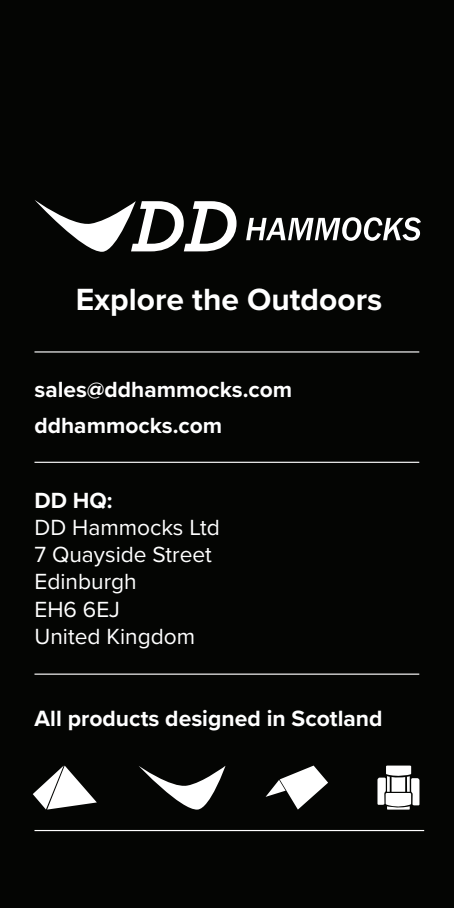
<style>
.page{position:relative;width:454px;height:908px;background:#fff}
.page>*{position:absolute;margin:0;border:0;box-sizing:border-box;transform-origin:0 0}
.t1{font:700 31.6px "Proxima Nova";color:#fff}
.t2{font:700 22.8px "Proxima Nova";color:#fff}
.t3{font:22.8px/27.2px "Proxima Nova";color:#fff}
</style>
<div class="page">
<div style="left:0;top:0;width:454px;height:907px;background:#040503"></div>
<svg style="left:35px;top:200px;width:201px;height:52px"></svg>
<svg style="left:246px;top:217px;width:175px;height:24px"></svg>
<hr style="left:34px;top:351px;width:385px;height:1px;background:#fff">
<hr style="left:34px;top:461px;width:385px;height:2px;background:#fff">
<hr style="left:34px;top:673px;width:385px;height:1px;background:#fff">
<hr style="left:34px;top:829px;width:390px;height:1px;background:#fff">
<svg style="left:33px;top:765px;width:64px;height:44px"></svg>
<svg style="left:265px;top:765px;width:63px;height:44px"></svg>
<svg style="left:377px;top:765px;width:42px;height:44px"></svg>
<svg style="left:139px;top:766px;width:86px;height:44px"></svg>
<h1 class="t1" style="left:76px;top:276px;width:308px">Explore the Outdoors</h1>
<p class="t2" style="left:34px;top:372px;width:259px">sales@ddhammocks.com</p>
<p class="t2" style="left:34px;top:408px;width:189px">ddhammocks.com</p>
<p class="t2" style="left:34px;top:483px;width:80px">DD HQ:</p>
<p class="t3" style="left:34px;top:512px;width:187px">DD Hammocks Ltd<br>7 Quayside Street<br>Edinburgh<br>EH6 6EJ<br>United Kingdom</p>
<p class="t2" style="left:35px;top:701px;width:349px">All products designed in Scotland</p>
</div>
